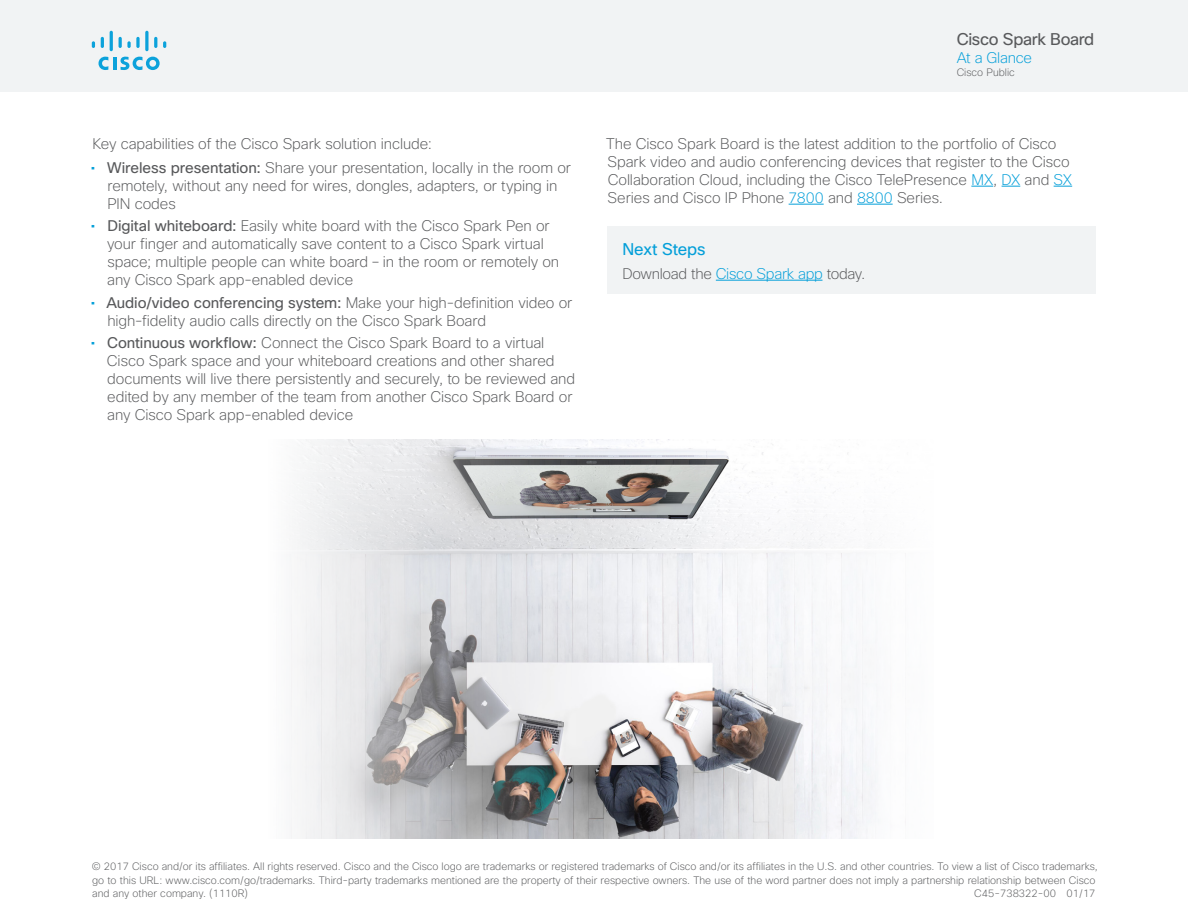
<style>
.page{position:relative;width:1188px;height:918px;background:#fff}
.page>*{position:absolute;margin:0;border:0;box-sizing:border-box;transform-origin:0 0}
.t1{font:16.5px "Cisco Sans";letter-spacing:-.02em;color:#58595b}
.t2{font:16.5px "Cisco Sans";letter-spacing:-.005em;color:#049fd9}
.Body{font:200 15px/18px "Cisco Sans";letter-spacing:-.005em;color:#58595b}
.t3{font:200 15px "Cisco Sans";letter-spacing:-.02em;color:#049fd9}
.Confidentiality{font:200 10.5px/13.5px "Cisco Sans";color:#58595b}
.s1{font-weight:400;color:#049fd9}
.s2{font-weight:400}
.s3{color:#049fd9}
</style>
<div class="page">
<div style="left:0;top:0;width:1188px;height:92px;background:#f1f3f4"></div>
<svg style="left:99px;top:57px;width:61px;height:13px"></svg>
<svg style="left:92px;top:41px;width:3px;height:7px"></svg>
<svg style="left:101px;top:37px;width:3px;height:11px"></svg>
<hr style="left:110px;top:31px;width:3px;height:20px;background:#0ca2db;border-radius:2px">
<svg style="left:119px;top:37px;width:12px;height:11px"></svg>
<svg style="left:136px;top:37px;width:4px;height:11px"></svg>
<svg style="left:145px;top:31px;width:4px;height:20px"></svg>
<svg style="left:154px;top:37px;width:3px;height:11px"></svg>
<svg style="left:163px;top:41px;width:3px;height:7px"></svg>
<svg style="left:971px;top:186px;width:22px;height:1px"></svg>
<svg style="left:1002px;top:186px;width:18px;height:1px"></svg>
<svg style="left:1054px;top:186px;width:18px;height:1px"></svg>
<hr style="left:789px;top:204px;width:35px;height:1px;background:#049fd9">
<hr style="left:857px;top:204px;width:36px;height:1px;background:#049fd9">
<div style="left:608px;top:227px;width:488px;height:67px;background:#f1f3f4"></div>
<hr style="left:716px;top:280px;width:106px;height:1px;background:#049fd9">
<img style="left:291px;top:439px;width:615px;height:400px">
<p class="Body" style="left:92px;top:134px;width:341px">Key capabilities of the Cisco Spark solution include:</p>
<p class="Body" style="left:107px;top:158px;width:465px;text-indent:-17px"><span class="s1">•</span> <span class="s2">Wireless presentation:</span> Share your presentation, locally in the room or remotely, without any need for wires, dongles, adapters, or typing in<br>PIN codes</p>
<p class="Body" style="left:107px;top:217px;width:454px;text-indent:-16px"><span class="s1">•</span> <span class="s2">Digital whiteboard:</span> Easily white board with the Cisco Spark Pen or your finger and automatically save content to a Cisco Spark virtual space; multiple people can white board – in the room or remotely on any Cisco Spark app-enabled device</p>
<p class="Body" style="left:107px;top:293px;width:466px;text-indent:-17px"><span class="s1">•</span> <span class="s2">Audio/video conferencing system:</span> Make your high-definition video or high-fidelity audio calls directly on the Cisco Spark Board</p>
<p class="Body" style="left:107px;top:334px;width:470px;text-indent:-16px"><span class="s1">•</span> <span class="s2">Continuous workflow:</span> Connect the Cisco Spark Board to a virtual Cisco Spark space and your whiteboard creations and other shared documents will live there persistently and securely, to be reviewed and edited by any member of the team from another Cisco Spark Board or any Cisco Spark app-enabled device</p>
<p class="t1" style="left:957px;top:28px;width:139px">Cisco Spark Board</p>
<p class="t3" style="left:957px;top:48px;width:77px">At a Glance</p>
<p class="Confidentiality" style="left:957px;top:66px;width:60px">Cisco Public</p>
<p class="Body" style="left:606px;top:134px;width:468px">The Cisco Spark Board is the latest addition to the portfolio of Cisco Spark video and audio conferencing devices that register to the Cisco Collaboration Cloud, including the Cisco TelePresence <span class="s3">MX</span>, <span class="s3">DX</span> and <span class="s3">SX </span>Series and Cisco IP Phone <span class="s3">7800</span> and <span class="s3">8800</span> Series.</p>
<p class="t2" style="left:623px;top:238px;width:85px">Next Steps</p>
<p class="Body" style="left:623px;top:264px;width:244px">Download the <span class="s3">Cisco Spark app</span> today.</p>
<p class="Confidentiality" style="left:92px;top:860px;width:1007px">© 2017 Cisco and/or its affiliates. All rights reserved. Cisco and the Cisco logo are trademarks or registered trademarks of Cisco and/or its affiliates in the U.S. and other countries. To view a list of Cisco trademarks, go to this URL: www.cisco.com/go/trademarks. Third-party trademarks mentioned are the property of their respective owners. The use of the word partner does not imply a partnership relationship between Cisco and any other company. (1110R)</p>
<p class="Confidentiality" style="left:974px;top:887px;width:123px">C45-738322-00 01/17</p>
</div>
